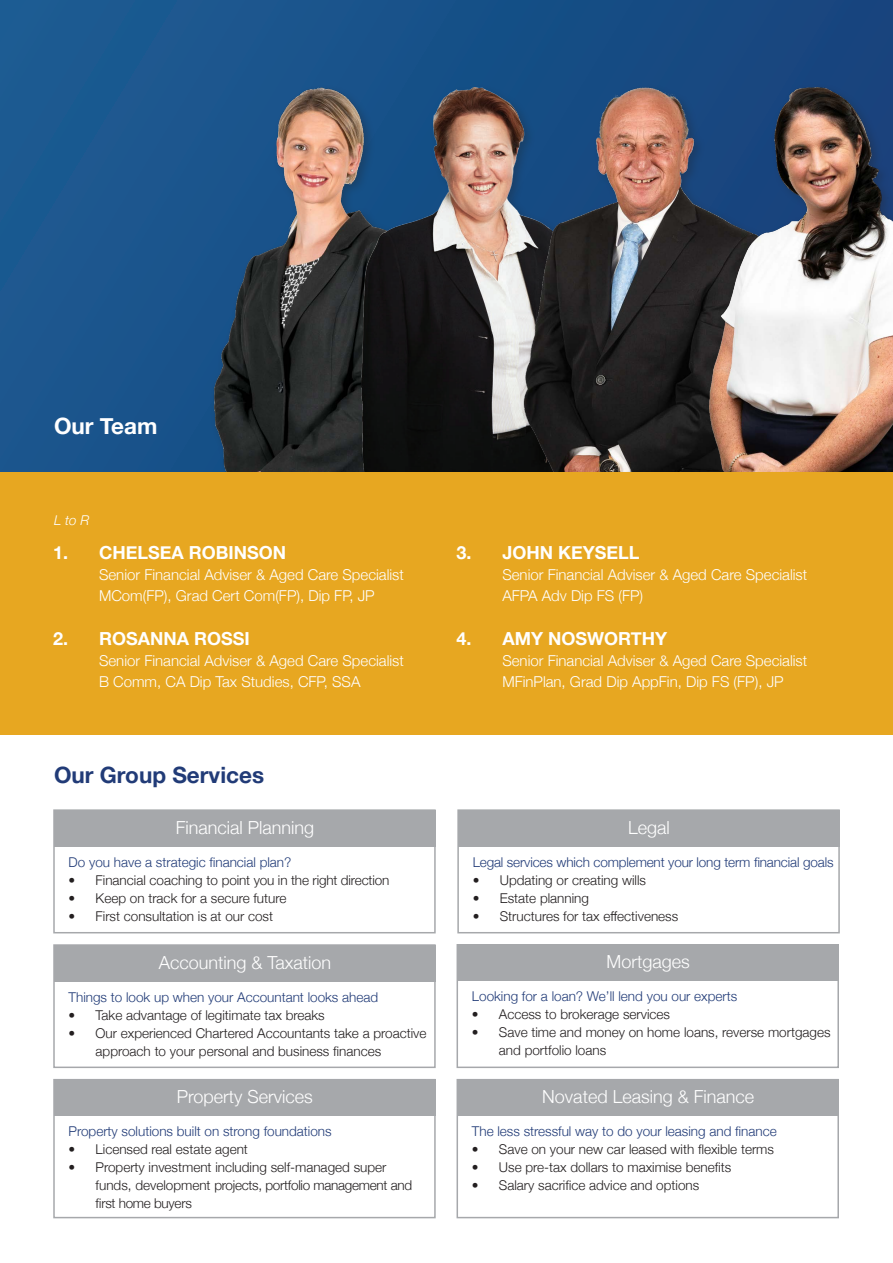
<style>
.page{position:relative;width:893px;height:1263px;background:#fff}
.page>*{position:absolute;margin:0;border:0;box-sizing:border-box;transform-origin:0 0}
.t1{font:700 22.5px "Helvetica Neue";color:#213b77}
.t2{font:700 22.5px "Helvetica Neue";color:#fff}
.t3{font:300 18px "Helvetica Neue";color:#fff}
.t4{font:700 18px "Helvetica Neue";color:#fff}
.t5{font:300 15px/21px "Helvetica Neue";color:#fff}
.t6{font:300 13.5px/18px "Helvetica Neue";color:#231f20}
.t7{font:300 13.5px "Helvetica Neue";color:#213b77}
.t8{font:italic 300 13.5px "Helvetica Neue";color:#fff}
</style>
<div class="page">
<div style="left:0;top:0;width:893px;height:472px;background:linear-gradient(to right,#1b5a92,#16457d)"></div>
<div style="left:54px;top:810px;width:382px;height:36px;background:#a6a8ab"></div>
<div style="left:54px;top:945px;width:382px;height:36px;background:#a6a8ab"></div>
<div style="left:54px;top:1080px;width:382px;height:36px;background:#a6a8ab"></div>
<div style="left:458px;top:810px;width:382px;height:36px;background:#a6a8ab"></div>
<div style="left:457px;top:945px;width:382px;height:36px;background:#a6a8ab"></div>
<div style="left:457px;top:1079px;width:382px;height:37px;background:#a6a8ab"></div>
<div style="left:53px;top:809px;width:383px;height:124px;border:2px solid #a6a8ab"></div>
<div style="left:53px;top:944px;width:383px;height:124px;border:2px solid #a6a8ab"></div>
<div style="left:53px;top:1079px;width:383px;height:139px;border:2px solid #a6a8ab"></div>
<div style="left:457px;top:809px;width:383px;height:124px;border:2px solid #a6a8ab"></div>
<div style="left:457px;top:944px;width:382px;height:124px;border:2px solid #a6a8ab"></div>
<div style="left:457px;top:1079px;width:382px;height:139px;border:2px solid #a6a8ab"></div>
<img style="left:199px;top:87px;width:159px;height:385px">
<div style="left:358px;top:84px;width:245px;height:400px;background:#231f20;opacity:.28"></div>
<img style="left:362px;top:87px;width:159px;height:385px">
<img style="left:523px;top:87px;width:182px;height:385px">
<div style="left:705px;top:84px;width:188px;height:400px;background:#231f20;opacity:.28"></div>
<img style="left:709px;top:87px;width:184px;height:385px">
<div style="left:0;top:472px;width:893px;height:262px;background:#e7a721"></div>
<p class="t2" style="left:54px;top:408px;width:105px">Our Team</p>
<p class="t8" style="left:54px;top:510px;width:37px">L to R</p>
<p class="t4" style="left:99px;top:539px;width:189px">CHELSEA ROBINSON</p>
<p class="t5" style="left:99px;top:563px;width:306px">Senior Financial Adviser &amp; Aged Care Specialist<br>MCom(FP), Grad Cert Com(FP), Dip FP, JP</p>
<p class="t4" style="left:53px;top:539px;width:17px">1.</p>
<p class="t4" style="left:457px;top:539px;width:17px">3.</p>
<p class="t4" style="left:502px;top:539px;width:139px">JOHN KEYSELL</p>
<p class="t5" style="left:502px;top:563px;width:306px">Senior Financial Adviser &amp; Aged Care Specialist<br>AFPA Adv Dip FS (FP)</p>
<p class="t4" style="left:99px;top:625px;width:152px">ROSANNA ROSSI</p>
<p class="t5" style="left:99px;top:649px;width:306px">Senior Financial Adviser &amp; Aged Care Specialist<br>B Comm, CA Dip Tax Studies, CFP, SSA</p>
<p class="t4" style="left:53px;top:625px;width:17px">2.</p>
<p class="t4" style="left:457px;top:625px;width:17px">4.</p>
<p class="t4" style="left:502px;top:625px;width:166px">AMY NOSWORTHY</p>
<p class="t5" style="left:502px;top:649px;width:306px">Senior Financial Adviser &amp; Aged Care Specialist<br>MFinPlan, Grad Dip AppFin, Dip FS (FP), JP</p>
<p class="t1" style="left:54px;top:758px;width:212px">Our Group Services</p>
<p class="t3" style="left:176px;top:813px;width:140px">Financial Planning</p>
<p class="t3" style="left:628px;top:813px;width:43px">Legal</p>
<p class="t7" style="left:69px;top:851px;width:224px">Do you have a strategic financial plan?</p>
<p class="t6" style="left:69px;top:870px;width:322px">• Financial coaching to point you in the right direction</p>
<p class="t6" style="left:69px;top:888px;width:219px">• Keep on track for a secure future</p>
<p class="t6" style="left:69px;top:906px;width:206px">• First consultation is at our cost</p>
<p class="t3" style="left:159px;top:947px;width:174px">Accounting &amp; Taxation</p>
<p class="t7" style="left:69px;top:986px;width:311px">Things to look up when your Accountant looks ahead</p>
<p class="t6" style="left:69px;top:1005px;width:258px">• Take advantage of legitimate tax breaks</p>
<p class="t6" style="left:96px;top:1023px;width:332px;text-indent:-27px">• Our experienced Chartered Accountants take a proactive approach to your personal and business finances</p>
<p class="t3" style="left:177px;top:1082px;width:138px">Property Services</p>
<p class="t7" style="left:69px;top:1120px;width:265px">Property solutions built on strong foundations</p>
<p class="t6" style="left:69px;top:1139px;width:181px">• Licensed real estate agent</p>
<p class="t6" style="left:96px;top:1157px;width:318px;text-indent:-27px">• Property investment including self-managed super funds, development projects, portfolio management and first home buyers</p>
<p class="t7" style="left:473px;top:851px;width:362px">Legal services which complement your long term financial goals</p>
<p class="t6" style="left:473px;top:870px;width:175px">• Updating or creating wills</p>
<p class="t6" style="left:473px;top:888px;width:118px">• Estate planning</p>
<p class="t6" style="left:473px;top:906px;width:207px">• Structures for tax effectiveness</p>
<p class="t3" style="left:607px;top:947px;width:85px">Mortgages</p>
<p class="t7" style="left:472px;top:985px;width:267px">Looking for a loan? We’ll lend you our experts</p>
<p class="t6" style="left:472px;top:1004px;width:200px">• Access to brokerage services</p>
<p class="t6" style="left:499px;top:1022px;width:333px;text-indent:-27px">• Save time and money on home loans, reverse mortgages and portfolio loans</p>
<p class="t3" style="left:542px;top:1082px;width:213px">Novated Leasing &amp; Finance</p>
<p class="t7" style="left:472px;top:1120px;width:306px">The less stressful way to do your leasing and finance</p>
<p class="t6" style="left:472px;top:1139px;width:304px">• Save on your new car leased with flexible terms</p>
<p class="t6" style="left:472px;top:1157px;width:261px">• Use pre-tax dollars to maximise benefits</p>
<p class="t6" style="left:472px;top:1175px;width:229px">• Salary sacrifice advice and options</p>
</div>
